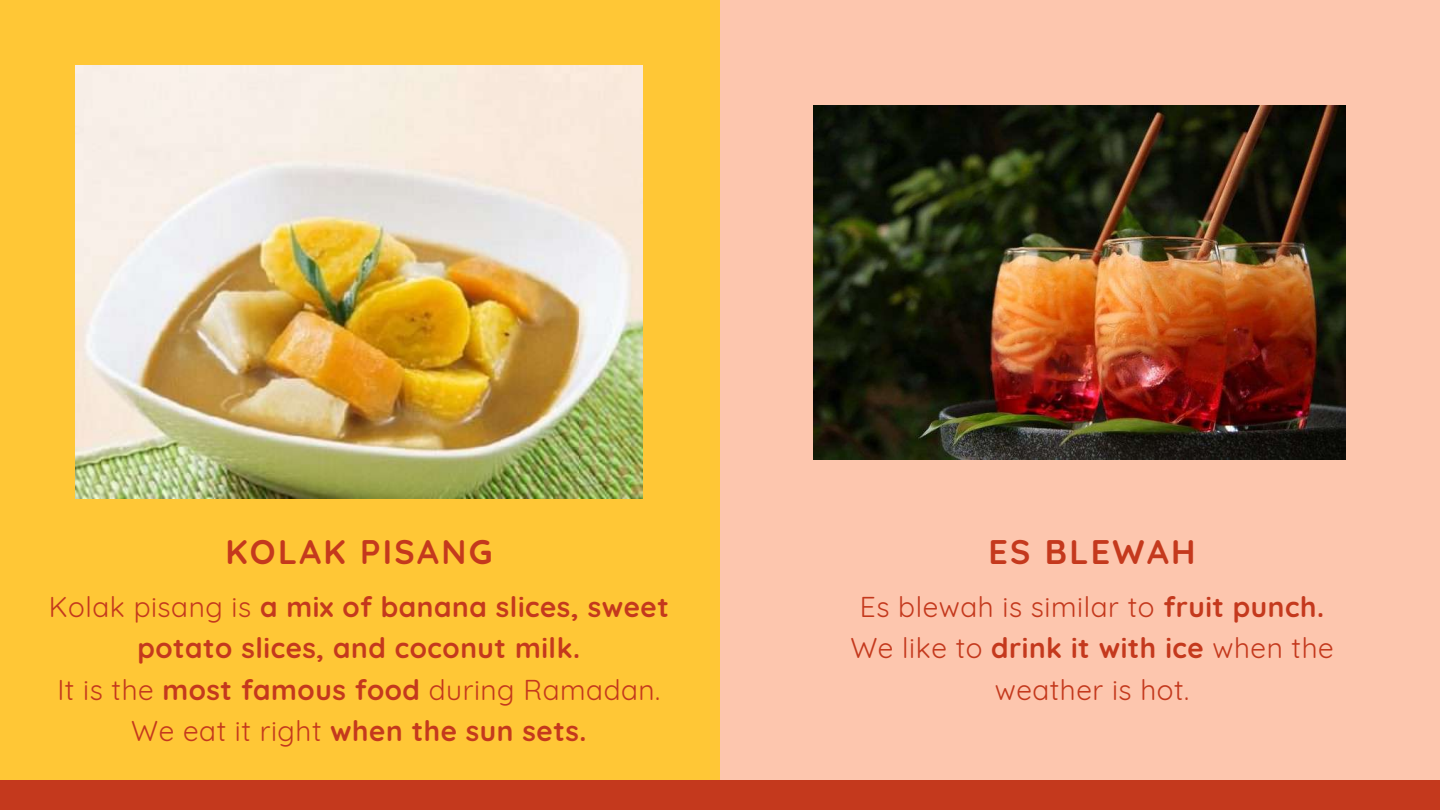
<style>
.page{position:relative;width:1440px;height:810px;background:#ffc736}
.page>*{position:absolute;margin:0;border:0;box-sizing:border-box;transform-origin:0 0}
.t1{font:700 34px "Quicksand";letter-spacing:.07em;color:#c4391d}
.t2{font:700 28px/41.2px "Quicksand";letter-spacing:.02em;color:#c4391d;text-align:center}
.t3{font:28px/41.2px "Quicksand";letter-spacing:.02em;color:#c4391d;text-align:center}
.s1{font-weight:400}
.s2{font-weight:700}
</style>
<div class="page">
<div style="left:720px;top:0;width:720px;height:810px;background:#fdc6ae"></div>
<div style="left:0;top:780px;width:1440px;height:30px;background:#c4391d"></div>
<img style="left:75px;top:65px;width:567px;height:434px">
<img style="left:814px;top:105px;width:531px;height:355px">
<p class="t1" style="left:225px;top:530px;width:269px">KOLAK PISANG</p>
<p class="t2" style="left:49px;top:586px;width:621px"><span class="s1">Kolak pisang is</span> a mix of banana slices, sweet potato slices, and coconut milk.<br><span class="s1">It is the</span> most famous food <span class="s1">during Ramadan.<br>We eat it right</span> when the sun sets.</p>
<p class="t1" style="left:988px;top:530px;width:209px">ES BLEWAH</p>
<p class="t3" style="left:850px;top:586px;width:485px">Es blewah is similar to <span class="s2">fruit punch.<br></span>We like to <span class="s2">drink it with ice</span> when the weather is hot.</p>
</div>
